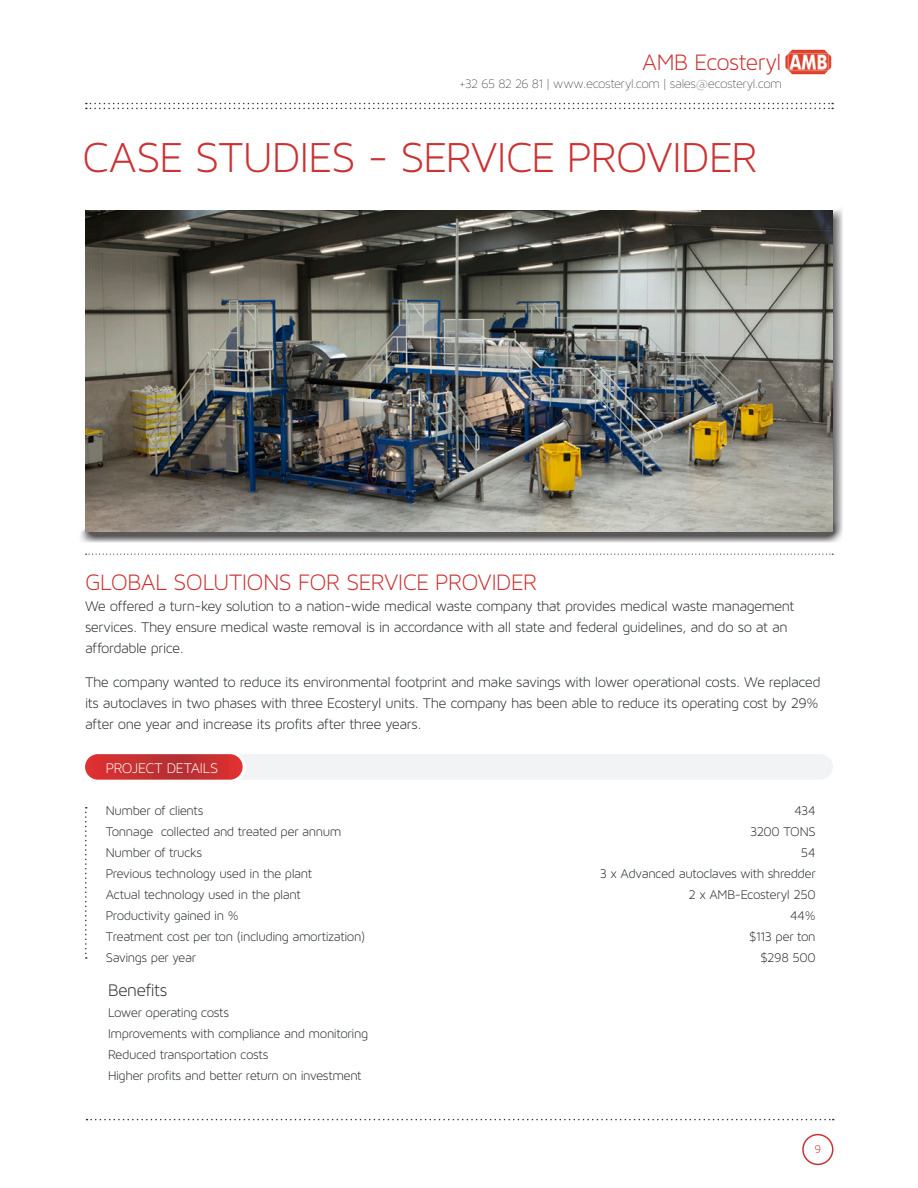
<style>
.page{position:relative;width:918px;height:1188px;background:#fff}
.page>*{position:absolute;margin:0;border:0;box-sizing:border-box;transform-origin:0 0}
.t1{font:45px "Maven Pro Light 300";letter-spacing:-.02em;color:#cb3233}
.t2{font:24px "Maven Pro Light 300";letter-spacing:-.025em;color:#cb3233}
.t3{font:18px "Maven Pro Light 300";letter-spacing:-.03em;color:#292e31}
.t4{font:15px/21px "Maven Pro Light 300";letter-spacing:-.035em;color:#292e31}
.t5{font:15px "Maven Pro Light 300";letter-spacing:-.02em;color:#fff}
.t6{font:13.5px/21px "Maven Pro Light 300";letter-spacing:-.03em;color:#292e31}
.t7{font:13.5px "Maven Pro Light 200";letter-spacing:-.025em;color:#231f20}
.t8{font:12px "Maven Pro Light 300";color:#cb3233}
</style>
<div class="page">
<svg style="left:86px;top:103px;width:747px;height:6px"></svg>
<img style="left:785px;top:49px;width:47px;height:26px">
<svg style="left:86px;top:1119px;width:748px;height:1px"></svg>
<div style="left:802px;top:1134px;width:31px;height:31px;border:2px solid #cb3233;border-radius:50%"></div>
<svg style="left:86px;top:554px;width:747px;height:1px"></svg>
<svg style="left:85px;top:807px;width:2px;height:152px"></svg>
<div style="left:241px;top:754px;width:592px;height:25px;background:#f2f3f4"></div>
<svg style="left:84px;top:753px;width:160px;height:28px;background:#c93234"></svg>
<div style="left:82px;top:751px;width:164px;height:32px;border:3px solid #fff;border-radius:14px"></div>
<div style="left:76px;top:203px;width:767px;height:340px;background:#231f20;opacity:.75"></div>
<img style="left:85px;top:210px;width:747px;height:322px">
<h2 class="t2" style="left:642px;top:49px;width:141px">AMB Ecosteryl</h2>
<p class="t7" style="left:459px;top:77px;width:324px">+32 65 82 26 81 | www.ecosteryl.com | sales@ecosteryl.com</p>
<h1 class="t1" style="left:82px;top:133px;width:677px">CASE STUDIES - SERVICE PROVIDER</h1>
<h2 class="t2" style="left:85px;top:569px;width:454px">GLOBAL SOLUTIONS FOR SERVICE PROVIDER</h2>
<p class="t4" style="left:85px;top:595px;width:711px">We offered a turn-key solution to a nation-wide medical waste company that provides medical waste management services. They ensure medical waste removal is in accordance with all state and federal guidelines, and do so at an affordable price.</p>
<p class="t4" style="left:85px;top:671px;width:737px">The company wanted to reduce its environmental footprint and make savings with lower operational costs. We replaced its autoclaves in two phases with three Ecosteryl units. The company has been able to reduce its operating cost by 29% after one year and increase its profits after three years.</p>
<p class="t5" style="left:106px;top:760px;width:114px">PROJECT DETAILS</p>
<p class="t6" style="left:106px;top:800px;width:99px">Number of clients</p>
<p class="t6" style="left:795px;top:800px;width:23px">434</p>
<p class="t6" style="left:106px;top:821px;width:237px">Tonnage collected and treated per annum</p>
<p class="t6" style="left:750px;top:821px;width:67px">3200 TONS</p>
<p class="t6" style="left:106px;top:842px;width:98px">Number of trucks</p>
<p class="t6" style="left:801px;top:842px;width:16px">54</p>
<p class="t6" style="left:106px;top:863px;width:208px">Previous technology used in the plant</p>
<p class="t6" style="left:600px;top:863px;width:218px">3 x Advanced autoclaves with shredder</p>
<p class="t6" style="left:106px;top:884px;width:197px">Actual technology used in the plant</p>
<p class="t6" style="left:688px;top:884px;width:129px">2 x AMB-Ecosteryl 250</p>
<p class="t6" style="left:106px;top:905px;width:134px">Productivity gained in %</p>
<p class="t6" style="left:790px;top:905px;width:27px">44%</p>
<p class="t6" style="left:106px;top:926px;width:261px">Treatment cost per ton (including amortization)</p>
<p class="t6" style="left:749px;top:926px;width:68px">$113 per ton</p>
<p class="t6" style="left:106px;top:947px;width:92px">Savings per year</p>
<p class="t6" style="left:760px;top:947px;width:57px">$298 500</p>
<p class="t3" style="left:108px;top:980px;width:61px">Benefits</p>
<p class="t6" style="left:108px;top:1002px;width:262px">Lower operating costs<br>Improvements with compliance and monitoring Reduced transportation costs<br>Higher profits and better return on investment</p>
<p class="t8" style="left:814px;top:1143px;width:8px">9</p>
</div>
